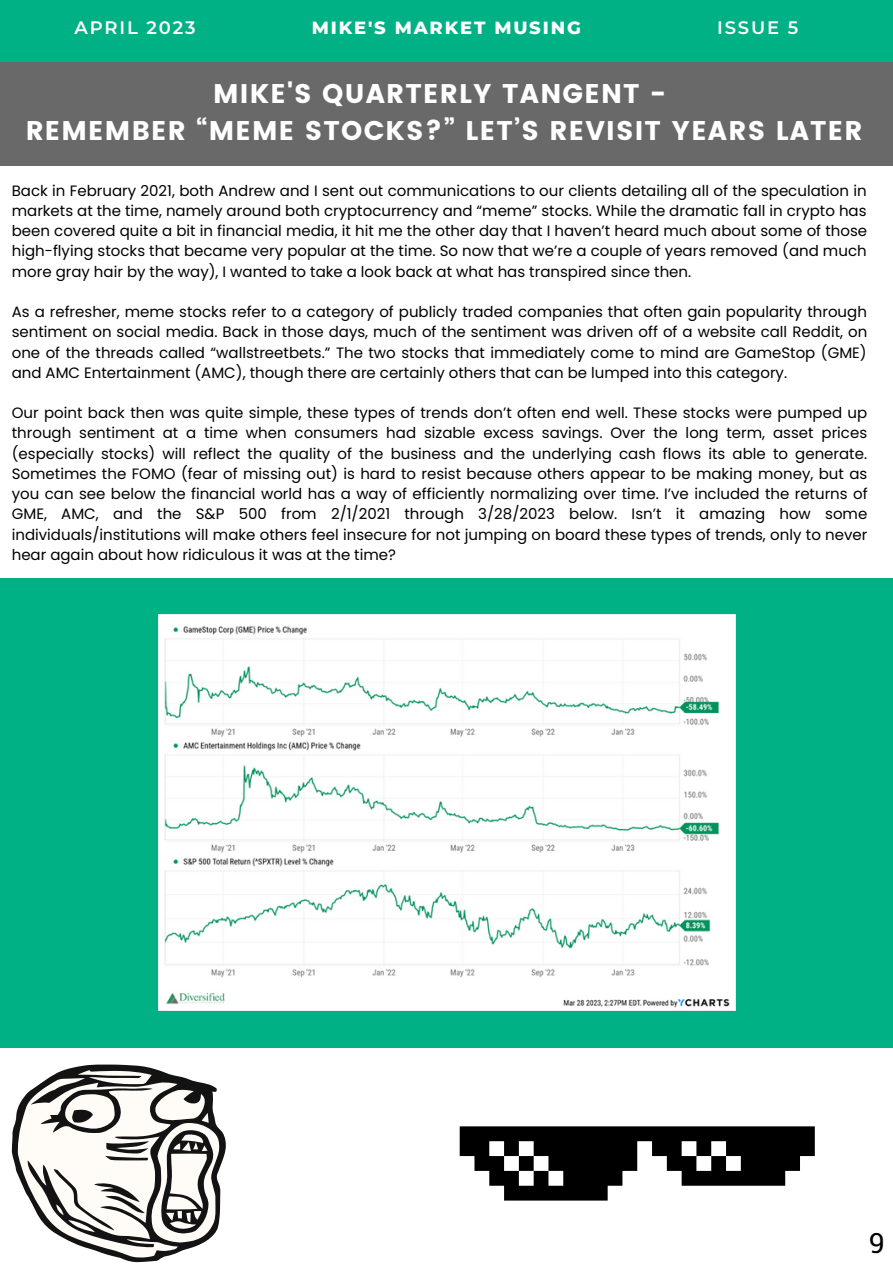
<style>
.page{position:relative;width:893px;height:1264px;background:#fff}
.page>*{position:absolute;margin:0;border:0;box-sizing:border-box;transform-origin:0 0}
.t1{font:27.6px "Roboto Slab";color:#000}
.t2{font:27px/37px "Poppins";letter-spacing:.045em;color:#fff;text-align:center}
.t3{font:800 18px "Montserrat";letter-spacing:.1em;color:#fff}
.t4{font:600 18px "Montserrat";letter-spacing:.1em;color:#fff}
.t5{font:15px/20.2px "Poppins";color:#000;text-align:justify}
</style>
<div class="page">
<div style="left:0;top:0;width:892px;height:63px;background:#00b185"></div>
<div style="left:0;top:578px;width:892px;height:469px;background:#00b185"></div>
<div style="left:0;top:63px;width:892px;height:102px;background:#696969"></div>
<img style="left:158px;top:614px;width:577px;height:396px">
<svg style="left:12px;top:1064px;width:214px;height:198px"></svg>
<svg style="left:459px;top:1126px;width:355px;height:74px"></svg>
<p class="t4" style="left:74px;top:17px;width:123px">APRIL 2023</p>
<p class="t3" style="left:312px;top:17px;width:270px">MIKE'S MARKET MUSING</p>
<p class="t4" style="left:717px;top:17px;width:82px">ISSUE 5</p>
<h2 class="t2" style="left:26px;top:75px;width:838px">MIKE'S QUARTERLY TANGENT -<br>REMEMBER “MEME STOCKS?” LET’S REVISIT YEARS LATER</h2>
<p class="t5" style="left:12px;top:180px;width:856px">Back in February 2021, both Andrew and I sent out communications to our clients detailing all of the speculation in markets at the time, namely around both cryptocurrency and “meme” stocks. While the dramatic fall in crypto has been covered quite a bit in financial media, it hit me the other day that I haven’t heard much about some of those high-flying stocks that became very popular at the time. So now that we’re a couple of years removed (and much more gray hair by the way), I wanted to take a look back at what has transpired since then.</p>
<p class="t5" style="left:12px;top:301px;width:857px">As a refresher, meme stocks refer to a category of publicly traded companies that often gain popularity through sentiment on social media. Back in those days, much of the sentiment was driven off of a website call Reddit, on one of the threads called “wallstreetbets.” The two stocks that immediately come to mind are GameStop (GME) and AMC Entertainment (AMC), though there are certainly others that can be lumped into this category.</p>
<p class="t5" style="left:12px;top:403px;width:857px">Our point back then was quite simple, these types of trends don’t often end well. These stocks were pumped up through sentiment at a time when consumers had sizable excess savings. Over the long term, asset prices (especially stocks) will reflect the quality of the business and the underlying cash flows its able to generate.<br>Sometimes the FOMO (fear of missing out) is hard to resist because others appear to be making money, but as you can see below the financial world has a way of efficiently normalizing over time. I’ve included the returns of GME, AMC, and the S&amp;P 500 from 2/1/2021 through 3/28/2023 below. Isn’t it amazing how some individuals/institutions will make others feel insecure for not jumping on board these types of trends, only to never hear again about how ridiculous it was at the time?</p>
<h1 class="t1" style="left:868px;top:1223px;width:17px">9</h1>
</div>
